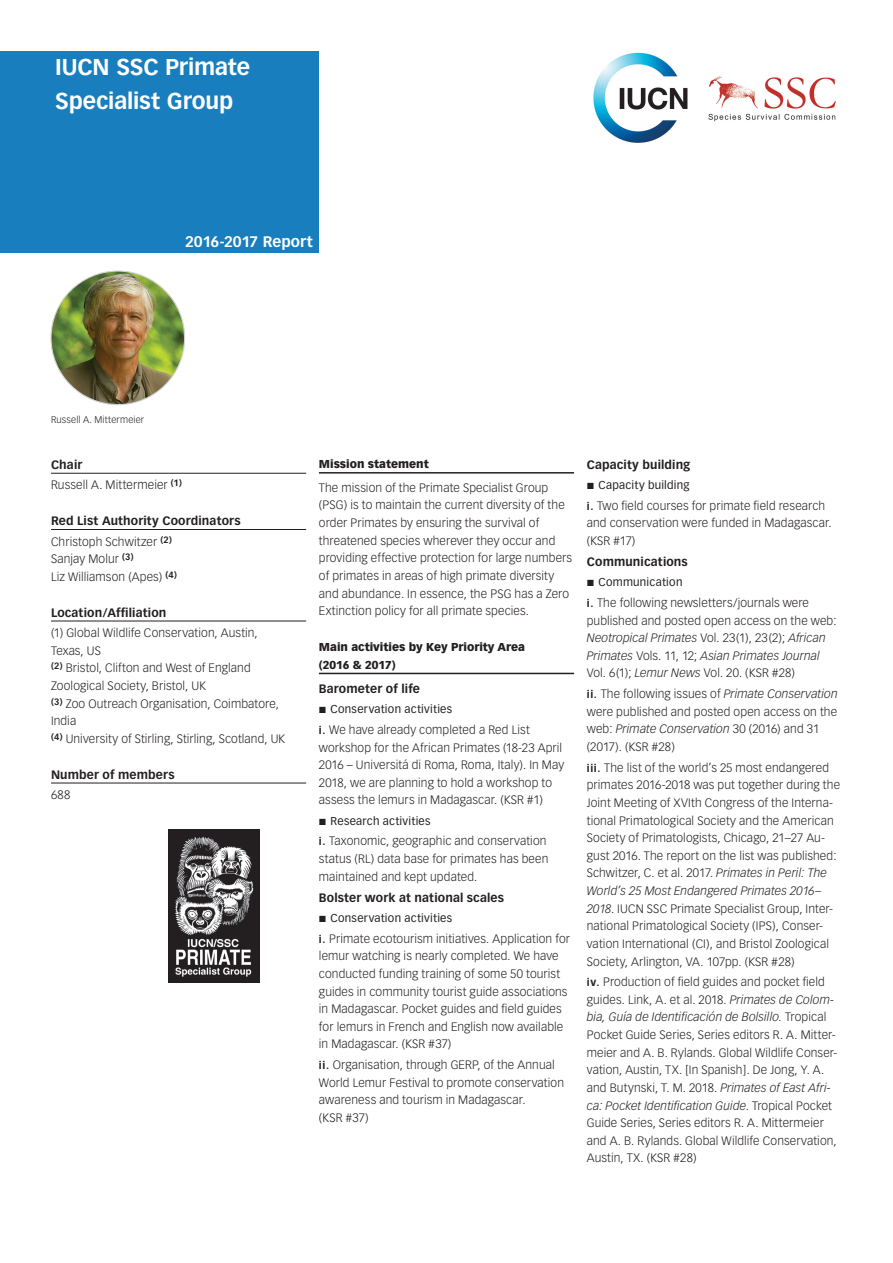
<style>
.page{position:relative;width:893px;height:1263px;background:#fff}
.page>*{position:absolute;margin:0;border:0;box-sizing:border-box;transform-origin:0 0}
.t1{font:700 22.5px/34.5px "Vectora LH";letter-spacing:-.005em;color:#fff}
.t2{font:700 15px "Vectora LH";letter-spacing:-.01em;color:#fff}
.t3{font:300 12px/17.7px "Vectora LH";letter-spacing:.01em;color:#231f20}
.t4{font:700 12px/20.7px "Vectora LH";letter-spacing:.01em;color:#231f20}
.t5{font:11.25px "Vectora LH";letter-spacing:.025em;color:#231f20}
.t6{font:900 11.25px/18px "Vectora LH";color:#231f20}
.t7{font:300 9.45px "Vectora LH";letter-spacing:.015em;color:#231f20}
.s1{font-weight:700}
.s2{font-weight:300}
.s3{font-family:"European Pi Three";font-size:9px}
.s4{font-weight:700;font-size:10.5px}
.s5{font-style:italic}
</style>
<div class="page">
<hr style="left:319px;top:472px;width:255px;height:2px;background:#231f20">
<hr style="left:319px;top:673px;width:255px;height:1px;background:#231f20">
<div style="left:0;top:51px;width:319px;height:202px;background:#197ebe"></div>
<img style="left:593px;top:52px;width:243px;height:91px">
<hr style="left:51px;top:473px;width:255px;height:1px;background:#231f20">
<hr style="left:51px;top:529px;width:255px;height:1px;background:#231f20">
<hr style="left:51px;top:621px;width:255px;height:1px;background:#231f20">
<hr style="left:51px;top:783px;width:255px;height:1px;background:#231f20">
<img style="left:51px;top:271px;width:134px;height:134px;border-radius:67px">
<img style="left:169px;top:829px;width:90px;height:154px">
<h1 class="t1" style="left:55px;top:50px;width:196px">IUCN SSC Primate<br>Specialist Group</h1>
<p class="t2" style="left:185px;top:232px;width:129px">2016-2017 Report</p>
<p class="t7" style="left:51px;top:414px;width:95px">Russell A. Mittermeier</p>
<p class="t3" style="left:51px;top:454px;width:132px;line-height:20.7px"><span class="s1">Chair<br></span>Russell A. Mittermeier <sup>(1)</sup></p>
<p class="t4" style="left:51px;top:510px;width:191px">Red List Authority Coordinators<br><span class="s2">Christoph Schwitzer</span> <sup>(2)</sup></p>
<p class="t3" style="left:51px;top:550px;width:128px">Sanjay Molur <sup>(3)<br></sup>Liz Williamson (Apes) <sup>(4)</sup></p>
<p class="t4" style="left:51px;top:602px;width:117px">Location/Affiliation</p>
<p class="t3" style="left:51px;top:624px;width:236px">(1) Global Wildlife Conservation, Austin,<br>Texas, US<br><sup>(2)</sup> Bristol, Clifton and West of England<br>Zoological Society, Bristol, UK<br><sup>(3)</sup> Zoo Outreach Organisation, Coimbatore,<br>India<br><sup>(4)</sup> University of Stirling, Stirling, Scotland, UK</p>
<p class="t4" style="left:51px;top:764px;width:125px">Number of members</p>
<p class="t3" style="left:51px;top:786px;width:21px">688</p>
<p class="t6" style="left:319px;top:455px;width:111px">Mission statement</p>
<p class="t3" style="left:319px;top:479px;width:255px">The mission of the Primate Specialist Group (PSG) is to maintain the current diversity of the order Primates by ensuring the survival of threatened species wherever they occur and providing effective protection for large numbers of primates in areas of high primate diversity and abundance. In essence, the PSG has a Zero Extinction policy for all primate species.</p>
<p class="t6" style="left:319px;top:638px;width:208px">Main activities by Key Priority Area (2016 &amp; 2017)</p>
<p class="t4" style="left:319px;top:678px;width:103px">Barometer of life</p>
<p class="t5" style="left:319px;top:703px;width:135px"><span class="s3">L</span> Conservation activities</p>
<p class="t3" style="left:319px;top:721px;width:247px"><span class="s4">i.</span> We have already completed a Red List workshop for the African Primates (18-23 April 2016 – Universitá di Roma, Roma, Italy). In May 2018, we are planning to hold a workshop to assess the lemurs in Madagascar. (KSR #1)</p>
<p class="t5" style="left:319px;top:814px;width:113px"><span class="s3">L</span> Research activities</p>
<p class="t3" style="left:319px;top:832px;width:231px"><span class="s4">i.</span> Taxonomic, geographic and conservation status (RL) data base for primates has been maintained and kept updated.</p>
<p class="t4" style="left:319px;top:887px;width:187px">Bolster work at national scales</p>
<p class="t5" style="left:319px;top:911px;width:135px"><span class="s3">L</span> Conservation activities</p>
<p class="t3" style="left:319px;top:930px;width:253px"><span class="s4">i.</span> Primate ecotourism initiatives. Application for lemur watching is nearly completed. We have conducted funding training of some 50 tourist guides in community tourist guide associations in Madagascar. Pocket guides and field guides for lemurs in French and English now available in Madagascar. (KSR #37)</p>
<p class="t3" style="left:319px;top:1056px;width:247px"><span class="s4">ii.</span> Organisation, through GERP, of the Annual World Lemur Festival to promote conservation awareness and tourism in Madagascar.<br>(KSR #37)</p>
<p class="t4" style="left:587px;top:454px;width:105px">Capacity building</p>
<p class="t5" style="left:587px;top:478px;width:104px"><span class="s3">L</span> Capacity building</p>
<p class="t3" style="left:587px;top:497px;width:246px"><span class="s4">i.</span> Two field courses for primate field research and conservation were funded in Madagascar. (KSR #17)</p>
<p class="t4" style="left:587px;top:551px;width:103px">Communications</p>
<p class="t5" style="left:587px;top:576px;width:97px"><span class="s3">L</span> Communication</p>
<p class="t3" style="left:587px;top:594px;width:251px"><span class="s4">i.</span> The following newsletters/journals were published and posted open access on the web:<br><span class="s5">Neotropical Primates</span> Vol. 23(1), 23(2); <span class="s5">African Primates</span> Vols. 11, 12; <span class="s5">Asian Primates Journal </span>Vol. 6(1); <span class="s5">Lemur News</span> Vol. 20. (KSR #28)</p>
<p class="t3" style="left:587px;top:685px;width:252px"><span class="s4">ii.</span> The following issues of <span class="s5">Primate Conservation </span>were published and posted open access on the web: <span class="s5">Primate Conservation</span> 30 (2016) and 31 (2017). (KSR #28)</p>
<p class="t3" style="left:587px;top:759px;width:255px"><span class="s4">iii.</span> The list of the world’s 25 most endangered primates 2016-2018 was put together during the Joint Meeting of XVIth Congress of the Interna&shy;tional Primatological Society and the American Society of Primatologists, Chicago, 21–27 Au&shy;gust 2016. The report on the list was published:<br>Schwitzer, C. et al. 2017. <span class="s5">Primates in Peril: The World’s 25 Most Endangered Primates 2016– 2018</span>. IUCN SSC Primate Specialist Group, Inter&shy;national Primatological Society (IPS), Conser&shy;vation International (CI), and Bristol Zoological Society, Arlington, VA. 107pp. (KSR #28)</p>
<p class="t3" style="left:587px;top:973px;width:252px"><span class="s4">iv.</span> Production of field guides and pocket field guides. Link, A. et al. 2018. <span class="s5">Primates de Colom&shy;bia, Guía de Identificación de Bolsillo.</span> Tropical Pocket Guide Series, Series editors R. A. Mitter&shy;meier and A. B. Rylands. Global Wildlife Conser&shy;vation, Austin, TX. [In Spanish]. De Jong, Y. A. and Butynski, T. M. 2018. <span class="s5">Primates of East Afri&shy;ca: Pocket Identification Guide</span>. Tropical Pocket Guide Series, Series editors R. A. Mittermeier and A. B. Rylands. Global Wildlife Conservation, Austin, TX. (KSR #28)</p>
</div>
